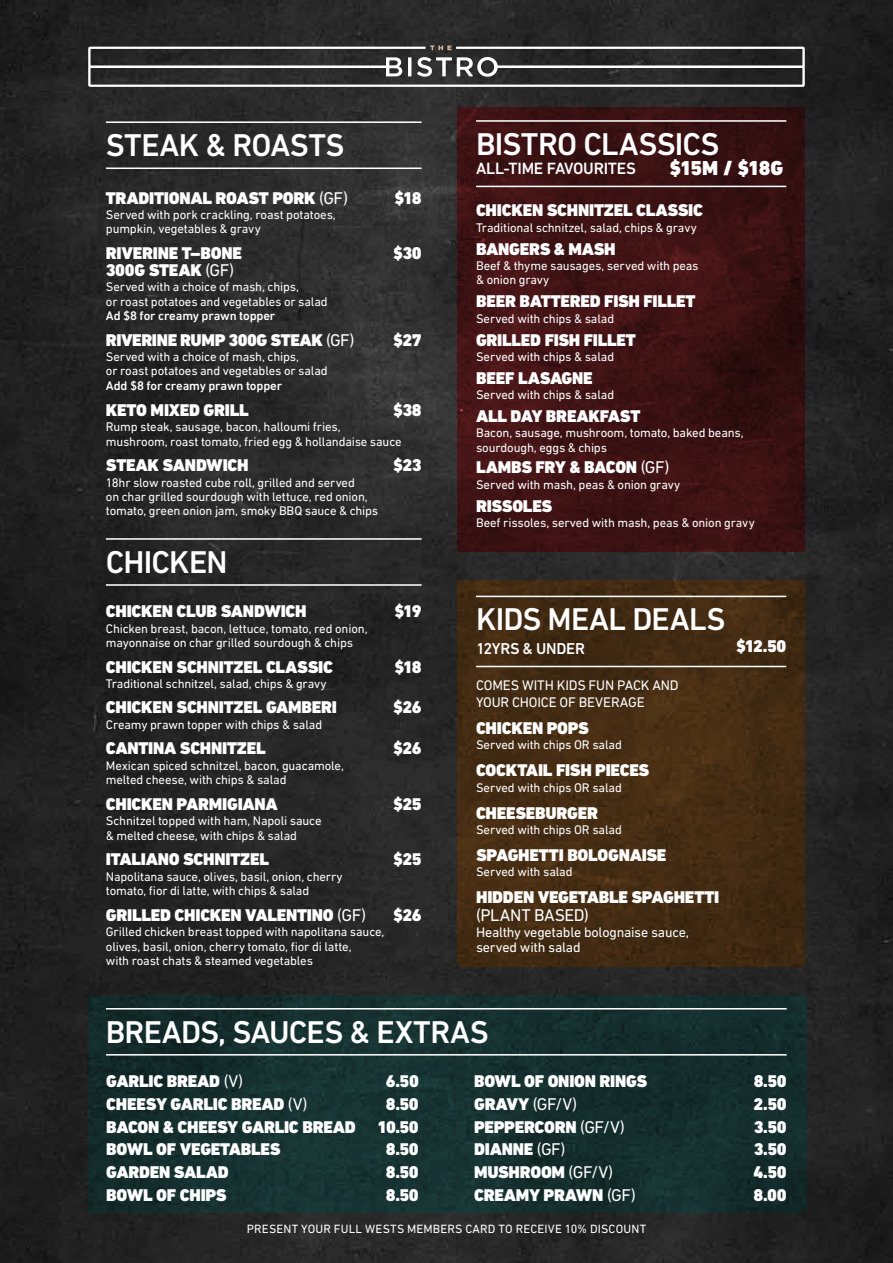
<style>
.page{position:relative;width:893px;height:1263px;background:#fff}
.page>*{position:absolute;margin:0;border:0;box-sizing:border-box;transform-origin:0 0}
.t1{font:500 32.1px "DIN Next CYR";letter-spacing:-.015em;color:#fff}
.t2{font:900 20.55px "DIN Next CYR";letter-spacing:-.03em;color:#fff}
.t3{font:900 17.25px/22.8px "DIN Next CYR";letter-spacing:-.015em;color:#fff;text-align:justify}
.t4{font:17.25px "DIN Next CYR";letter-spacing:-.02em;color:#fff}
.t5{font:500 16.65px "DIN Next CYR";letter-spacing:-.02em;color:#fff}
.t6{font:500 16.05px "DIN Next CYR";letter-spacing:-.015em;color:#fff}
.t7{font:14.1px/17px "DIN Next CYR";letter-spacing:-.015em;color:#fff}
.t8{font:12.75px/14.2px "DIN Next CYR";letter-spacing:-.01em;color:#fff}
.t9{font:500 12.75px "DIN Next CYR";letter-spacing:-.01em;color:#fff}
.t10{font:12.15px "DIN Next CYR";letter-spacing:.015em;color:#fff}
.s1{font-weight:400}
.s2{font-weight:900}
</style>
<div class="page">
<img style="left:0;top:0;width:893px;height:1263px">
<div style="left:458px;top:580px;width:347px;height:386px;background:linear-gradient(to right,#452c13,#422b12)"></div>
<div style="left:88px;top:995px;width:719px;height:218px;background:#15302f"></div>
<svg style="left:458px;top:107px;width:347px;height:445px;background:#3c1213"></svg>
<hr style="left:106px;top:121px;width:316px;height:2px;background:#fff">
<hr style="left:106px;top:167px;width:316px;height:2px;background:#fff">
<hr style="left:476px;top:120px;width:310px;height:2px;background:#fff">
<hr style="left:476px;top:186px;width:310px;height:1px;background:#fff">
<svg style="left:88px;top:46px;width:717px;height:41px;background:#525252"></svg>
<hr style="left:106px;top:538px;width:316px;height:2px;background:#fff">
<hr style="left:106px;top:584px;width:316px;height:2px;background:#fff">
<hr style="left:476px;top:596px;width:310px;height:1px;background:#fff">
<hr style="left:476px;top:666px;width:310px;height:1px;background:#fff">
<hr style="left:106px;top:1008px;width:681px;height:1px;background:#fff">
<hr style="left:106px;top:1054px;width:681px;height:1px;background:#fff">
<h1 class="t1" style="left:106px;top:127px;width:240px">STEAK &amp; ROASTS</h1>
<h3 class="t3" style="left:106px;top:187px;width:244px">TRADITIONAL ROAST PORK <span class="s1">(GF)</span></h3>
<h3 class="t3" style="left:394px;top:187px;width:29px">$18</h3>
<p class="t8" style="left:106px;top:208px;width:231px">Served with pork crackling, roast potatoes, pumpkin, vegetables &amp; gravy</p>
<h3 class="t3" style="left:106px;top:242px;width:138px">RIVERINE T–BONE</h3>
<h3 class="t3" style="left:393px;top:242px;width:30px">$30</h3>
<h3 class="t3" style="left:106px;top:259px;width:130px">300G STEAK <span class="s1">(GF)</span></h3>
<p class="t8" style="left:106px;top:280px;width:223px">Served with a choice of mash, chips,<br>or roast potatoes and vegetables or salad</p>
<p class="t9" style="left:106px;top:309px;width:171px">Ad $8 for creamy prawn topper</p>
<h3 class="t3" style="left:106px;top:329px;width:250px">RIVERINE RUMP 300G STEAK <span class="s1">(GF)</span></h3>
<h3 class="t3" style="left:393px;top:329px;width:30px">$27</h3>
<p class="t8" style="left:106px;top:350px;width:223px">Served with a choice of mash, chips,<br>or roast potatoes and vegetables or salad</p>
<p class="t9" style="left:106px;top:378px;width:178px">Add $8 for creamy prawn topper</p>
<h3 class="t3" style="left:106px;top:398px;width:144px">KETO MIXED GRILL</h3>
<h3 class="t3" style="left:393px;top:398px;width:30px">$38</h3>
<p class="t8" style="left:106px;top:419px;width:297px;line-height:14.7px">Rump steak, sausage, bacon, halloumi fries, mushroom, roast tomato, fried egg &amp; hollandaise sauce</p>
<h3 class="t3" style="left:106px;top:454px;width:144px">STEAK SANDWICH</h3>
<h3 class="t3" style="left:393px;top:454px;width:30px">$23</h3>
<p class="t8" style="left:106px;top:475px;width:274px">18hr slow roasted cube roll, grilled and served<br>on char grilled sourdough with lettuce, red onion, tomato, green onion jam, smoky BBQ sauce &amp; chips</p>
<h1 class="t1" style="left:106px;top:543px;width:123px">CHICKEN</h1>
<h3 class="t3" style="left:106px;top:600px;width:202px">CHICKEN CLUB SANDWICH</h3>
<h3 class="t3" style="left:395px;top:600px;width:29px">$19</h3>
<p class="t8" style="left:106px;top:621px;width:263px">Chicken breast, bacon, lettuce, tomato, red onion, mayonnaise on char grilled sourdough &amp; chips</p>
<h3 class="t3" style="left:106px;top:655px;width:229px">CHICKEN SCHNITZEL CLASSIC</h3>
<h3 class="t3" style="left:394px;top:655px;width:29px">$18</h3>
<p class="t8" style="left:106px;top:676px;width:222px">Traditional schnitzel, salad, chips &amp; gravy</p>
<h3 class="t3" style="left:106px;top:696px;width:233px">CHICKEN SCHNITZEL GAMBERI</h3>
<h3 class="t3" style="left:393px;top:696px;width:30px">$26</h3>
<p class="t8" style="left:106px;top:717px;width:218px">Creamy prawn topper with chips &amp; salad</p>
<h3 class="t3" style="left:106px;top:737px;width:161px">CANTINA SCHNITZEL</h3>
<h3 class="t3" style="left:393px;top:737px;width:30px">$26</h3>
<p class="t8" style="left:106px;top:758px;width:240px;line-height:14.7px">Mexican spiced schnitzel, bacon, guacamole, melted cheese, with chips &amp; salad</p>
<h3 class="t3" style="left:106px;top:792px;width:173px">CHICKEN PARMIGIANA</h3>
<h3 class="t3" style="left:393px;top:792px;width:30px">$25</h3>
<p class="t8" style="left:106px;top:813px;width:217px;line-height:14.7px">Schnitzel topped with ham, Napoli sauce &amp; melted cheese, with chips &amp; salad</p>
<h3 class="t3" style="left:106px;top:848px;width:165px">ITALIANO SCHNITZEL</h3>
<h3 class="t3" style="left:393px;top:848px;width:30px">$25</h3>
<p class="t8" style="left:106px;top:869px;width:238px;line-height:14.7px">Napolitana sauce, olives, basil, onion, cherry tomato, fior di latte, with chips &amp; salad</p>
<h3 class="t3" style="left:106px;top:904px;width:262px">GRILLED CHICKEN VALENTINO <span class="s1">(GF)</span></h3>
<h3 class="t3" style="left:393px;top:904px;width:30px">$26</h3>
<p class="t8" style="left:106px;top:925px;width:280px">Grilled chicken breast topped with napolitana sauce, olives, basil, onion, cherry tomato, fior di latte,<br>with roast chats &amp; steamed vegetables</p>
<h1 class="t1" style="left:476px;top:125px;width:245px">BISTRO CLASSICS</h1>
<h3 class="t5" style="left:476px;top:159px;width:161px">ALL-TIME FAVOURITES</h3>
<h2 class="t2" style="left:669px;top:156px;width:115px">$15M / $18G</h2>
<h3 class="t3" style="left:476px;top:199px;width:229px">CHICKEN SCHNITZEL CLASSIC</h3>
<p class="t8" style="left:476px;top:220px;width:222px">Traditional schnitzel, salad, chips &amp; gravy</p>
<h3 class="t3" style="left:476px;top:237px;width:141px">BANGERS &amp; MASH</h3>
<p class="t8" style="left:476px;top:258px;width:224px">Beef &amp; thyme sausages, served with peas &amp; onion gravy</p>
<h3 class="t3" style="left:476px;top:290px;width:221px">BEER BATTERED FISH FILLET</h3>
<p class="t8" style="left:476px;top:311px;width:140px">Served with chips &amp; salad</p>
<h3 class="t3" style="left:476px;top:328px;width:161px">GRILLED FISH FILLET</h3>
<p class="t8" style="left:476px;top:349px;width:140px">Served with chips &amp; salad</p>
<h3 class="t3" style="left:476px;top:367px;width:118px">BEEF LASAGNE</h3>
<p class="t8" style="left:476px;top:387px;width:140px">Served with chips &amp; salad</p>
<h3 class="t3" style="left:476px;top:405px;width:166px">ALL DAY BREAKFAST</h3>
<p class="t8" style="left:476px;top:426px;width:269px">Bacon, sausage, mushroom, tomato, baked beans, sourdough, eggs &amp; chips</p>
<h3 class="t3" style="left:476px;top:456px;width:195px">LAMBS FRY &amp; BACON <span class="s1">(GF)</span></h3>
<p class="t8" style="left:476px;top:477px;width:206px">Served with mash, peas &amp; onion gravy</p>
<h3 class="t3" style="left:476px;top:494px;width:78px">RISSOLES</h3>
<p class="t8" style="left:476px;top:515px;width:280px">Beef rissoles, served with mash, peas &amp; onion gravy</p>
<h1 class="t1" style="left:476px;top:601px;width:251px">KIDS MEAL DEALS</h1>
<p class="t6" style="left:476px;top:640px;width:110px">12YRS &amp; UNDER</p>
<h3 class="t3" style="left:736px;top:635px;width:52px">$12.50</h3>
<p class="t7" style="left:476px;top:677px;width:204px">COMES WITH KIDS FUN PACK AND<br>YOUR CHOICE OF BEVERAGE</p>
<h3 class="t3" style="left:476px;top:716px;width:114px">CHICKEN POPS</h3>
<p class="t8" style="left:476px;top:737px;width:147px">Served with chips OR salad</p>
<h3 class="t3" style="left:476px;top:758px;width:175px">COCKTAIL FISH PIECES</h3>
<p class="t8" style="left:476px;top:781px;width:147px">Served with chips OR salad</p>
<h3 class="t3" style="left:476px;top:802px;width:124px">CHEESEBURGER</h3>
<p class="t8" style="left:476px;top:822px;width:147px">Served with chips OR salad</p>
<h3 class="t3" style="left:476px;top:843px;width:192px">SPAGHETTI BOLOGNAISE</h3>
<p class="t8" style="left:476px;top:865px;width:98px">Served with salad</p>
<h3 class="t3" style="left:476px;top:886px;width:245px">HIDDEN VEGETABLE SPAGHETTI</h3>
<h3 class="t4" style="left:476px;top:905px;width:114px">(PLANT BASED)</h3>
<p class="t7" style="left:476px;top:924px;width:215px;line-height:15.8px">Healthy vegetable bolognaise sauce, served with salad</p>
<h1 class="t1" style="left:106px;top:1013px;width:384px">BREADS, SAUCES &amp; EXTRAS</h1>
<h3 class="t3" style="left:106px;top:1070px;width:138px">GARLIC BREAD <span class="s1">(V)</span></h3>
<h3 class="t3" style="left:386px;top:1070px;width:34px">6.50</h3>
<h3 class="t3" style="left:106px;top:1092px;width:203px">CHEESY GARLIC BREAD <span class="s1">(V)</span></h3>
<h3 class="t3" style="left:106px;top:1092px;width:314px;text-indent:280px">8.50<br>BACON &amp; CHEESY GARLIC BREAD 10.50<br>BOWL OF VEGETABLES</h3>
<h3 class="t3" style="left:386px;top:1138px;width:34px">8.50</h3>
<h3 class="t3" style="left:106px;top:1161px;width:124px">GARDEN SALAD</h3>
<h3 class="t3" style="left:386px;top:1161px;width:34px">8.50</h3>
<h3 class="t3" style="left:106px;top:1184px;width:122px">BOWL OF CHIPS</h3>
<h3 class="t3" style="left:386px;top:1184px;width:34px">8.50</h3>
<h3 class="t3" style="left:474px;top:1070px;width:175px">BOWL OF ONION RINGS</h3>
<h3 class="t3" style="left:754px;top:1070px;width:34px">8.50</h3>
<h3 class="t4" style="left:474px;top:1094px;width:105px"><span class="s2">GRAVY</span> (GF/V)</h3>
<h3 class="t3" style="left:754px;top:1092px;width:35px">2.50</h3>
<h3 class="t3" style="left:474px;top:1115px;width:152px">PEPPERCORN <span class="s1">(GF/V)</span></h3>
<h3 class="t3" style="left:754px;top:1115px;width:34px">3.50</h3>
<h3 class="t3" style="left:474px;top:1138px;width:93px">DIANNE <span class="s1">(GF)</span></h3>
<h3 class="t3" style="left:754px;top:1138px;width:34px">3.50</h3>
<h3 class="t3" style="left:474px;top:1161px;width:140px">MUSHROOM <span class="s1">(GF/V)</span></h3>
<h3 class="t3" style="left:753px;top:1161px;width:35px">4.50</h3>
<h3 class="t3" style="left:474px;top:1184px;width:163px">CREAMY PRAWN <span class="s1">(GF)</span></h3>
<h3 class="t3" style="left:753px;top:1184px;width:35px">8.00</h3>
<p class="t10" style="left:247px;top:1222px;width:401px">PRESENT YOUR FULL WESTS MEMBERS CARD TO RECEIVE 10% DISCOUNT</p>
</div>
